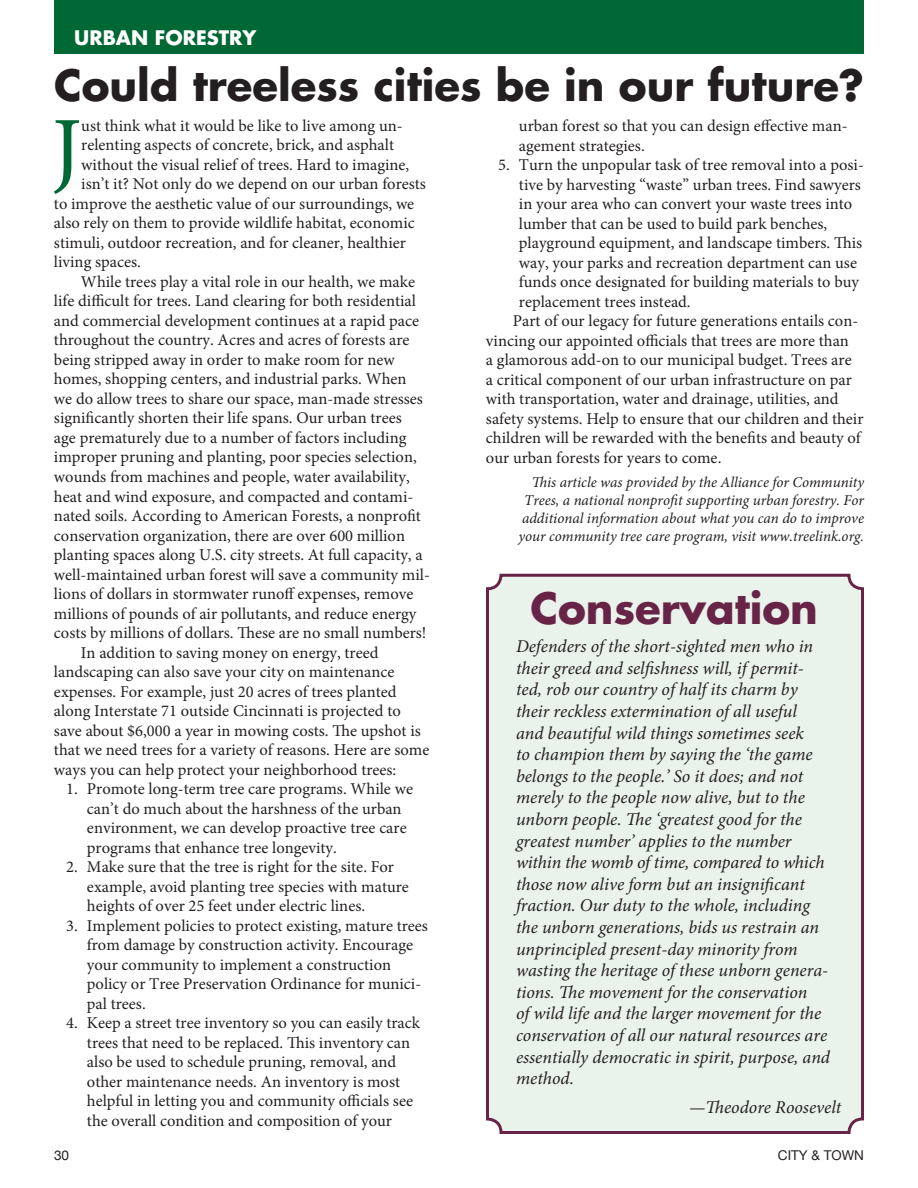
<style>
.page{position:relative;width:918px;height:1188px;background:#fff}
.page>*{position:absolute;margin:0;border:0;box-sizing:border-box;transform-origin:0 0}
.t1{font:90.45px "Minion Pro";color:#006834}
.t2{font:700 42px "Futura";color:#231f20}
.t3{font:700 42px "Futura";color:#682446}
.t4{font:700 19.5px "Futura";color:#fff}
.t5{font:italic 18px/21.6px "Minion Pro";color:#231f20}
.t6{font:16.5px/19.5px "Minion Pro";color:#231f20}
.t7{font:italic 15px/18px "Minion Pro";color:#231f20;text-align:right}
.t8{font:13.5px "Helvetica Neue";color:#231f20}
</style>
<div class="page">
<div style="left:54px;top:0;width:810px;height:54px;background:#006834"></div>
<div style="left:488px;top:575px;width:374px;height:557px;background:#eaf2ec;border-radius:14px"></div>
<div style="left:486px;top:574px;width:378px;height:560px;border:3px solid #682446;border-radius:14px"></div>
<p class="t4" style="left:74px;top:24px;width:30px">Urba</p>
<p class="t4" style="left:131px;top:24px;width:49px">n Forestry</p>
<h2 class="t2" style="left:54px;top:56px;width:812px">Could treeless cities be in our future?</h2>
<h1 class="t1" style="left:52px;top:90px;width:31px">J</h1>
<p class="t6" style="left:81px;top:116px;width:323px">ust think what it would be like to live among un-</p>
<p class="t6" style="left:519px;top:116px;width:330px">urban forest so that you can design effective man&shy;agement strategies.</p>
<p class="t6" style="left:498px;top:155px;width:367px">5. Turn the unpopular task of tree removal into a posi-</p>
<p class="t6" style="left:519px;top:175px;width:343px">tive by harvesting “waste” urban trees. Find sawyers</p>
<p class="t6" style="left:519px;top:194px;width:335px">in your area who can convert your waste trees into</p>
<p class="t6" style="left:519px;top:214px;width:310px">lumber that can be used to build park benches,</p>
<p class="t6" style="left:519px;top:233px;width:345px">playground equipment, and landscape timbers. This</p>
<p class="t6" style="left:519px;top:253px;width:340px">way, your parks and recreation department can use</p>
<p class="t6" style="left:519px;top:272px;width:342px">funds once designated for building materials to buy</p>
<p class="t6" style="left:519px;top:292px;width:173px">replacement trees instead.</p>
<p class="t6" style="left:513px;top:311px;width:347px">Part of our legacy for future generations entails con-</p>
<p class="t6" style="left:486px;top:331px;width:365px">vincing our appointed officials that trees are more than</p>
<p class="t6" style="left:486px;top:350px;width:367px">a glamorous add-on to our municipal budget. Trees are</p>
<p class="t6" style="left:486px;top:370px;width:367px">a critical component of our urban infrastructure on par</p>
<p class="t6" style="left:486px;top:389px;width:354px">with transportation, water and drainage, utilities, and</p>
<p class="t6" style="left:486px;top:409px;width:379px">safety systems. Help to ensure that our children and their</p>
<p class="t6" style="left:486px;top:428px;width:376px">children will be rewarded with the benefits and beauty of</p>
<p class="t6" style="left:486px;top:448px;width:237px">our urban forests for years to come.</p>
<p class="t7" style="left:518px;top:473px;width:347px">This article was provided by the Alliance for Community Trees, a national nonprofit supporting urban forestry. For additional information about what you can do to improve your community tree care program, visit www.treelink.org.</p>
<p class="t6" style="left:81px;top:136px;width:314px">relenting aspects of concrete, brick, and asphalt</p>
<p class="t6" style="left:81px;top:155px;width:330px">without the visual relief of trees. Hard to imagine,</p>
<p class="t6" style="left:81px;top:175px;width:346px">isn’t it? Not only do we depend on our urban forests</p>
<p class="t6" style="left:54px;top:194px;width:362px">to improve the aesthetic value of our surroundings, we</p>
<p class="t6" style="left:54px;top:214px;width:362px">also rely on them to provide wildlife habitat, economic</p>
<p class="t6" style="left:54px;top:233px;width:354px">stimuli, outdoor recreation, and for cleaner, healthier</p>
<p class="t6" style="left:54px;top:253px;width:88px">living spaces.</p>
<p class="t6" style="left:81px;top:272px;width:336px">While trees play a vital role in our health, we make</p>
<p class="t6" style="left:54px;top:292px;width:363px">life difficult for trees. Land clearing for both residential</p>
<p class="t6" style="left:54px;top:311px;width:367px">and commercial development continues at a rapid pace</p>
<p class="t6" style="left:54px;top:331px;width:357px">throughout the country. Acres and acres of forests are</p>
<p class="t6" style="left:54px;top:350px;width:342px">being stripped away in order to make room for new</p>
<p class="t6" style="left:54px;top:370px;width:354px">homes, shopping centers, and industrial parks. When</p>
<p class="t6" style="left:54px;top:389px;width:370px">we do allow trees to share our space, man-made stresses</p>
<p class="t6" style="left:54px;top:409px;width:349px">significantly shorten their life spans. Our urban trees</p>
<p class="t6" style="left:54px;top:428px;width:354px">age prematurely due to a number of factors including</p>
<p class="t6" style="left:54px;top:448px;width:364px">improper pruning and planting, poor species selection,</p>
<p class="t6" style="left:54px;top:467px;width:357px">wounds from machines and people, water availability,</p>
<p class="t6" style="left:54px;top:487px;width:361px">heat and wind exposure, and compacted and contami-</p>
<p class="t6" style="left:54px;top:506px;width:369px">nated soils. According to American Forests, a nonprofit</p>
<p class="t6" style="left:54px;top:526px;width:353px">conservation organization, there are over 600 million</p>
<p class="t6" style="left:54px;top:545px;width:370px">planting spaces along U.S. city streets. At full capacity, a</p>
<p class="t6" style="left:54px;top:565px;width:377px">well-maintained urban forest will save a community mil-</p>
<p class="t6" style="left:54px;top:584px;width:361px">lions of dollars in stormwater runoff expenses, remove</p>
<p class="t6" style="left:54px;top:604px;width:364px">millions of pounds of air pollutants, and reduce energy</p>
<p class="t6" style="left:54px;top:623px;width:374px">costs by millions of dollars. These are no small numbers!</p>
<p class="t6" style="left:81px;top:643px;width:299px">In addition to saving money on energy, treed</p>
<p class="t6" style="left:54px;top:662px;width:342px">landscaping can also save your city on maintenance</p>
<p class="t6" style="left:54px;top:682px;width:344px">expenses. For example, just 20 acres of trees planted</p>
<p class="t6" style="left:54px;top:701px;width:348px">along Interstate 71 outside Cincinnati is projected to</p>
<p class="t6" style="left:54px;top:721px;width:368px">save about $6,000 a year in mowing costs. The upshot is</p>
<p class="t6" style="left:54px;top:740px;width:377px">that we need trees for a variety of reasons. Here are some</p>
<p class="t6" style="left:54px;top:760px;width:344px">ways you can help protect your neighborhood trees:</p>
<p class="t6" style="left:87px;top:779px;width:328px;text-indent:-21px">1. Promote long-term tree care programs. While we can’t do much about the harshness of the urban environment, we can develop proactive tree care programs that enhance tree longevity.</p>
<p class="t6" style="left:87px;top:857px;width:323px;text-indent:-21px">2. Make sure that the tree is right for the site. For example, avoid planting tree species with mature heights of over 25 feet under electric lines.</p>
<p class="t6" style="left:87px;top:916px;width:343px;text-indent:-21px">3. Implement policies to protect existing, mature trees from damage by construction activity. Encourage your community to implement a construction policy or Tree Preservation Ordinance for munici&shy;pal trees.</p>
<p class="t6" style="left:87px;top:1013px;width:334px;text-indent:-21px">4. Keep a street tree inventory so you can easily track trees that need to be replaced. This inventory can also be used to schedule pruning, removal, and other maintenance needs. An inventory is most helpful in letting you and community officials see the overall condition and composition of your</p>
<h2 class="t3" style="left:530px;top:579px;width:289px">Conservation</h2>
<p class="t5" style="left:516px;top:636px;width:316px">Defenders of the short-sighted men who in their greed and selfishness will, if permit&shy;ted, rob our country of half its charm by their reckless extermination of all useful<br>and beautiful wild things sometimes seek<br>to champion them by saying the ‘the game belongs to the people.’ So it does; and not merely to the people now alive, but to the unborn people. The ‘greatest good for the greatest number’ applies to the number within the womb of time, compared to which those now alive form but an insignificant fraction. Our duty to the whole, including the unborn generations, bids us restrain an unprincipled present-day minority from wasting the heritage of these unborn genera&shy;tions. The movement for the conservation<br>of wild life and the larger movement for the conservation of all our natural resources are essentially democratic in spirit, purpose, and method.</p>
<p class="t5" style="left:689px;top:1096px;width:154px">—Theodore Roosevelt</p>
<p class="t8" style="left:54px;top:1148px;width:17px">30</p>
<p class="t8" style="left:778px;top:1148px;width:88px">CITY &amp; TOWN</p>
</div>
